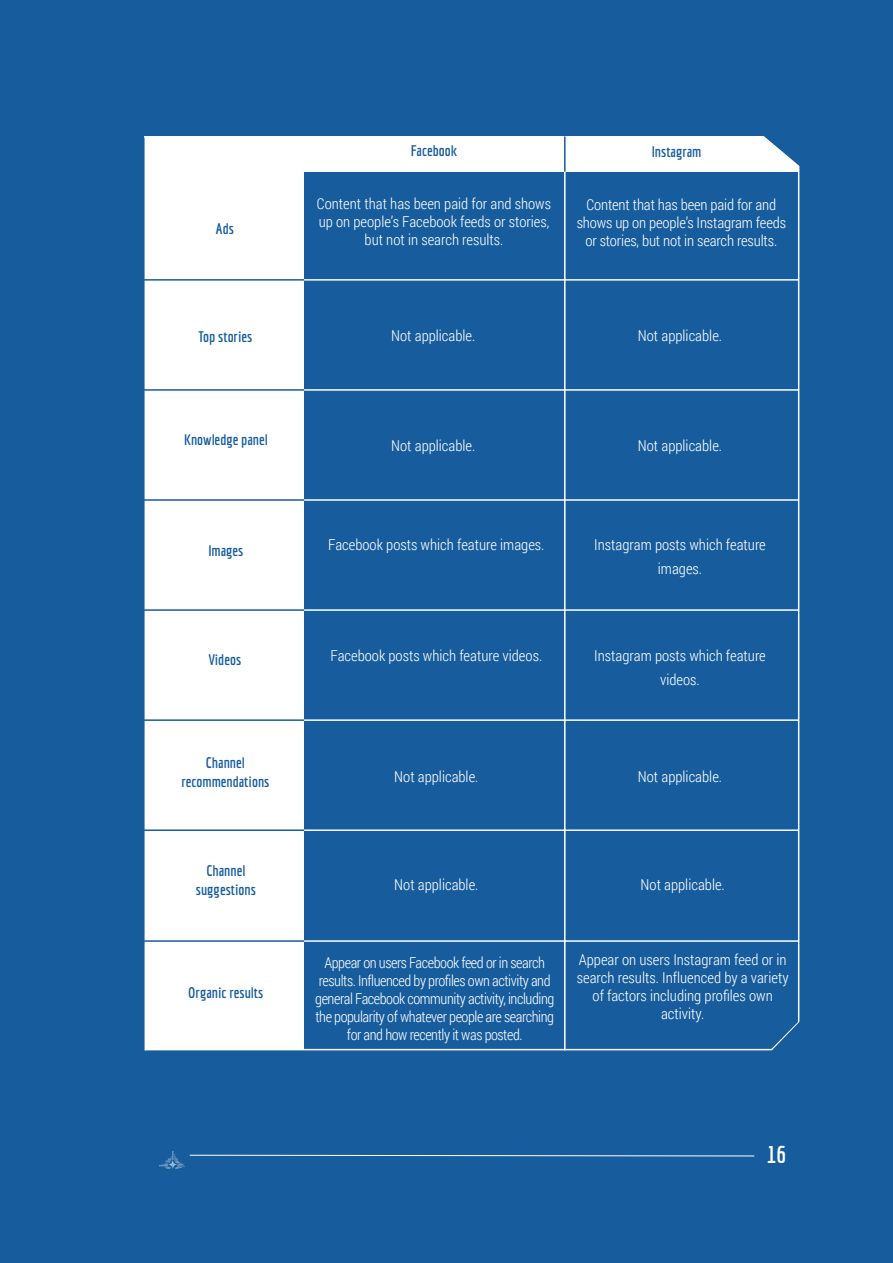
<style>
.page{position:relative;width:893px;height:1263px;background:#175d9e}
.page>*{position:absolute;margin:0;border:0;box-sizing:border-box;transform-origin:0 0}
.t1{font:700 24px "Economica";color:#fff}
.t2{font:300 15px/18px "Roboto Condensed";color:#fff;text-align:center}
.t3{font:300 15px/18px "Roboto Condensed";letter-spacing:-.03em;color:#fff;text-align:center}
.t4{font:700 15px "Economica";color:#175d9e}
</style>
<div class="page">
<hr style="left:145px;top:940px;width:653px;height:2px;background:#fff">
<div style="left:146px;top:144px;width:158px;height:906px;background:#fff"></div>
<div style="left:145px;top:137px;width:654px;height:34px;background:#fff"></div>
<hr style="left:145px;top:136px;width:1px;height:914px;background:#fff">
<hr style="left:564px;top:139px;width:2px;height:911px;background:#fff">
<hr style="left:798px;top:136px;width:1px;height:913px;background:#fff">
<svg style="left:189px;top:1154px;width:566px;height:3px"></svg>
<img style="left:159px;top:1151px;width:25px;height:17px">
<hr style="left:144px;top:940px;width:160px;height:2px;background:#175d9e">
<hr style="left:145px;top:1049px;width:654px;height:1px;background:#fff">
<hr style="left:145px;top:829px;width:654px;height:2px;background:#fff">
<hr style="left:145px;top:719px;width:654px;height:2px;background:#fff">
<hr style="left:145px;top:609px;width:654px;height:2px;background:#fff">
<hr style="left:145px;top:499px;width:654px;height:2px;background:#fff">
<hr style="left:145px;top:389px;width:654px;height:2px;background:#fff">
<hr style="left:145px;top:279px;width:654px;height:2px;background:#fff">
<hr style="left:144px;top:136px;width:656px;height:2px;background:#fff">
<hr style="left:142px;top:829px;width:162px;height:2px;background:#175d9e">
<hr style="left:142px;top:719px;width:162px;height:2px;background:#175d9e">
<hr style="left:142px;top:609px;width:162px;height:2px;background:#175d9e">
<hr style="left:142px;top:499px;width:162px;height:2px;background:#175d9e">
<hr style="left:142px;top:389px;width:162px;height:2px;background:#175d9e">
<hr style="left:142px;top:279px;width:162px;height:2px;background:#175d9e">
<hr style="left:564px;top:136px;width:2px;height:36px;background:#175d9e">
<svg style="left:743px;top:136px;width:57px;height:51px"></svg>
<svg style="left:746px;top:998px;width:54px;height:53px"></svg>
<p class="t4" style="left:216px;top:220px;width:20px">Ads</p>
<p class="t4" style="left:198px;top:328px;width:56px">Top stories</p>
<p class="t4" style="left:184px;top:431px;width:85px">Knowledge panel</p>
<p class="t4" style="left:208px;top:542px;width:37px">Images</p>
<p class="t4" style="left:208px;top:651px;width:34px">Videos</p>
<p class="t4" style="left:206px;top:754px;width:40px">Channel</p>
<p class="t4" style="left:181px;top:773px;width:90px">recommendations</p>
<p class="t4" style="left:206px;top:861px;width:40px">Channel</p>
<p class="t4" style="left:196px;top:881px;width:62px">suggestions</p>
<p class="t4" style="left:188px;top:983px;width:77px">Organic results</p>
<p class="t4" style="left:411px;top:142px;width:48px">Facebook</p>
<p class="t4" style="left:652px;top:143px;width:51px">Instagram</p>
<p class="t2" style="left:317px;top:194px;width:236px">Content that has been paid for and shows up on people’s Facebook feeds or stories, but not in search results.</p>
<p class="t2" style="left:577px;top:195px;width:211px">Content that has been paid for and shows up on people’s Instagram feeds or stories, but not in search results.</p>
<p class="t2" style="left:391px;top:326px;width:86px">Not applicable.</p>
<p class="t2" style="left:638px;top:326px;width:86px">Not applicable.</p>
<p class="t2" style="left:391px;top:436px;width:86px">Not applicable.</p>
<p class="t2" style="left:638px;top:436px;width:86px">Not applicable.</p>
<p class="t2" style="left:328px;top:535px;width:218px">Facebook posts which feature images.</p>
<p class="t2" style="left:594px;top:532px;width:173px;line-height:24px">Instagram posts which feature images.</p>
<p class="t2" style="left:331px;top:646px;width:213px">Facebook posts which feature videos.</p>
<p class="t2" style="left:594px;top:643px;width:173px;line-height:24px">Instagram posts which feature videos.</p>
<p class="t2" style="left:394px;top:767px;width:86px">Not applicable.</p>
<p class="t2" style="left:638px;top:767px;width:86px">Not applicable.</p>
<p class="t2" style="left:394px;top:875px;width:86px">Not applicable.</p>
<p class="t2" style="left:641px;top:875px;width:86px">Not applicable.</p>
<p class="t3" style="left:315px;top:953px;width:241px">Appear on users Facebook feed or in search results. Influenced by profiles own activity and general Facebook community activity, including the popularity of whatever people are searching for and how recently it was posted.</p>
<p class="t2" style="left:577px;top:950px;width:213px">Appear on users Instagram feed or in search results. Influenced by a variety of factors including profiles own activity.</p>
<p class="t1" style="left:766px;top:1141px;width:21px">16</p>
</div>
